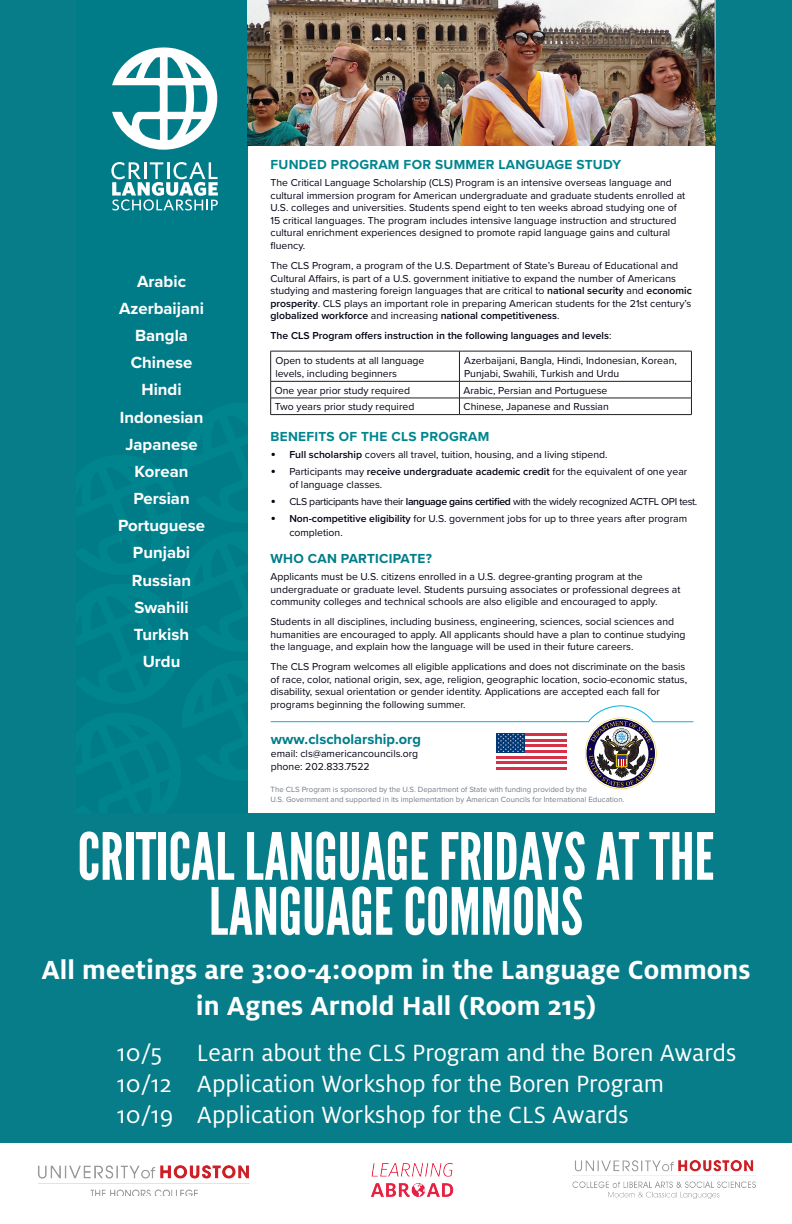
<style>
.page{position:relative;width:792px;height:1224px;background:#fff}
.page>*{position:absolute;margin:0;border:0;box-sizing:border-box;transform-origin:0 0}
.t1{font:65px/55px "League Gothic";color:#fff;text-align:center}
.t2{font:700 29px/36px "Milo OT";color:#fff;text-align:center}
.t3{font:26px/31.2px "Milo OT";color:#fff}
.t4{font:700 16.7px/27.2px "Proxima Nova";color:#fff;text-align:center}
.t5{font:700 14.6px "Proxima Nova";color:#007c89}
.t6{font:700 13.6px "Proxima Nova";letter-spacing:.02em;color:#00858f}
.t7{font:700 13.6px "Proxima Nova";letter-spacing:.02em;color:#007c89}
.t8{font:10.5px/12.5px "Proxima Nova";color:#000212}
.t9{font:10.5px "Proxima Nova";letter-spacing:-.03em;color:#000212}
.t10{font:600 10.5px "Proxima Nova";color:#000212}
.t11{font:7.8px/9.4px "Proxima Nova";color:#737986}
.s1{font-weight:600}
.s2{font-weight:400}
.s3{font-family:"Calibri";font-weight:300;font-size:11.5px}
</style>
<div class="page">
<div style="left:0;top:0;width:76px;height:814px;background:#067d89"></div>
<div style="left:716px;top:0;width:76px;height:824px;background:#067d89"></div>
<hr style="left:271px;top:381px;width:188px;height:1px;background:#231f20">
<hr style="left:459px;top:381px;width:233px;height:1px;background:#231f20">
<hr style="left:271px;top:398px;width:188px;height:1px;background:#231f20">
<hr style="left:459px;top:398px;width:233px;height:1px;background:#231f20">
<hr style="left:271px;top:351px;width:188px;height:1px;background:#231f20">
<hr style="left:271px;top:351px;width:1px;height:30px;background:#231f20">
<hr style="left:459px;top:351px;width:233px;height:1px;background:#231f20">
<hr style="left:459px;top:351px;width:1px;height:30px;background:#231f20">
<hr style="left:691px;top:351px;width:1px;height:30px;background:#231f20">
<svg style="left:271px;top:381px;width:1px;height:33px"></svg>
<svg style="left:459px;top:381px;width:1px;height:33px"></svg>
<svg style="left:691px;top:381px;width:1px;height:33px"></svg>
<hr style="left:271px;top:414px;width:188px;height:1px;background:#231f20">
<hr style="left:459px;top:414px;width:233px;height:1px;background:#231f20">
<div style="left:76px;top:0;width:172px;height:828px;background:#007c89"></div>
<svg style="left:270px;top:705px;width:424px;height:82px"></svg>
<svg style="left:112px;top:47px;width:106px;height:103px"></svg>
<svg style="left:111px;top:162px;width:107px;height:49px"></svg>
<img style="left:248px;top:0;width:468px;height:146px">
<div style="left:0;top:814px;width:792px;height:329px;background:#067d89"></div>
<img style="left:371px;top:1163px;width:83px;height:34px">
<img style="left:572px;top:1160px;width:184px;height:38px">
<img style="left:38px;top:1165px;width:212px;height:31px">
<h3 class="t4" style="left:118px;top:267px;width:89px">Arabic<br>Azerbaijani<br>Bangla<br>Chinese<br>Hindi<br>Indonesian<br>Japanese<br>Korean<br>Persian<br>Portuguese<br>Punjabi<br>Russian<br>Swahili<br>Turkish<br>Urdu</h3>
<p class="t6" style="left:271px;top:154px;width:352px">FUNDED PROGRAM FOR SUMMER LANGUAGE STUDY</p>
<p class="t8" style="left:271px;top:176px;width:416px">The Critical Language Scholarship (CLS) Program is an intensive overseas language and cultural immersion program for American undergraduate and graduate students enrolled at U.S. colleges and universities. Students spend eight to ten weeks abroad studying one of 15 critical languages. The program includes intensive language instruction and structured cultural enrichment experiences designed to promote rapid language gains and cultural fluency.</p>
<p class="t8" style="left:271px;top:259px;width:423px">The CLS Program, a program of the U.S. Department of State’s Bureau of Educational and Cultural Affairs, is part of a U.S. government initiative to expand the number of Americans studying and mastering foreign languages that are critical to <span class="s1">national security</span> and <span class="s1">economic prosperity</span>. CLS plays an important role in preparing American students for the 21st century’s <span class="s1">globalized workforce</span> and increasing <span class="s1">national competitiveness</span>.</p>
<p class="t10" style="left:271px;top:328px;width:342px">The CLS Program offers instruction in the following languages and levels<span class="s2">:</span></p>
<p class="t8" style="left:275px;top:354px;width:151px">Open to students at all language levels, including beginners</p>
<p class="t8" style="left:464px;top:354px;width:214px">Azerbaijani, Bangla, Hindi, Indonesian, Korean,<br>Punjabi, Swahili, Turkish and Urdu</p>
<p class="t8" style="left:275px;top:384px;width:137px">One year prior study required</p>
<p class="t8" style="left:464px;top:384px;width:145px">Arabic, Persian and Portuguese</p>
<p class="t8" style="left:275px;top:400px;width:141px">Two years prior study required</p>
<p class="t8" style="left:464px;top:400px;width:147px">Chinese, Japanese and Russian</p>
<p class="t6" style="left:271px;top:426px;width:220px">BENEFITS OF THE CLS PROGRAM</p>
<p class="t8" style="left:271px;top:448px;width:339px"><span class="s3">•</span> <span class="s1">Full scholarship</span> covers all travel, tuition, housing, and a living stipend.</p>
<p class="t8" style="left:289px;top:465px;width:399px;text-indent:-19px"><span class="s3">•</span> Participants may <span class="s1">receive undergraduate academic credit</span> for the equivalent of one year of language classes.</p>
<p class="t9" style="left:271px;top:494px;width:428px"><span class="s3">•</span> CLS participants have their <span class="s1">language gains certified</span> with the widely recognized ACTFL OPI test.</p>
<p class="t8" style="left:289px;top:512px;width:399px;line-height:13.2px;text-indent:-19px"><span class="s3">•</span> <span class="s1">Non-competitive eligibility</span> for U.S. government jobs for up to three years after program completion.</p>
<p class="t7" style="left:271px;top:548px;width:163px">WHO CAN PARTICIPATE?</p>
<p class="t8" style="left:271px;top:570px;width:412px">Applicants must be U.S. citizens enrolled in a U.S. degree-granting program at the undergraduate or graduate level. Students pursuing associates or professional degrees at community colleges and technical schools are also eligible and encouraged to apply.</p>
<p class="t8" style="left:271px;top:615px;width:417px">Students in all disciplines, including business, engineering, sciences, social sciences and humanities are encouraged to apply. All applicants should have a plan to continue studying the language, and explain how the language will be used in their future careers.</p>
<p class="t8" style="left:271px;top:660px;width:418px">The CLS Program welcomes all eligible applications and does not discriminate on the basis of race, color, national origin, sex, age, religion, geographic location, socio-economic status, disability, sexual orientation or gender identity. Applications are accepted each fall for programs beginning the following summer.</p>
<h3 class="t5" style="left:271px;top:729px;width:152px">www.clscholarship.org</h3>
<p class="t8" style="left:271px;top:747px;width:149px">email: cls@americancouncils.org phone: 202.833.7522</p>
<p class="t11" style="left:271px;top:785px;width:355px">The CLS Program is sponsored by the U.S. Department of State with funding provided by the<br>U.S. Government and supported in its implementation by American Councils for International Education.</p>
<h1 class="t1" style="left:78px;top:829px;width:638px">CRITICAL LANGUAGE FRIDAYS AT THE<br>LANGUAGE COMMONS</h1>
<h2 class="t2" style="left:42px;top:952px;width:710px">All meetings are 3:00-4:00pm in the Language Commons in Agnes Arnold Hall (Room 215)</h2>
<h3 class="t3" style="left:117px;top:1037px;width:47px">10/5</h3>
<h3 class="t3" style="left:117px;top:1037px;width:621px;text-indent:80px">Learn about the CLS Program and the Boren Awards<br>10/12 Application Workshop for the Boren Program<br>10/19 Application Workshop for the CLS Awards</h3>
</div>
